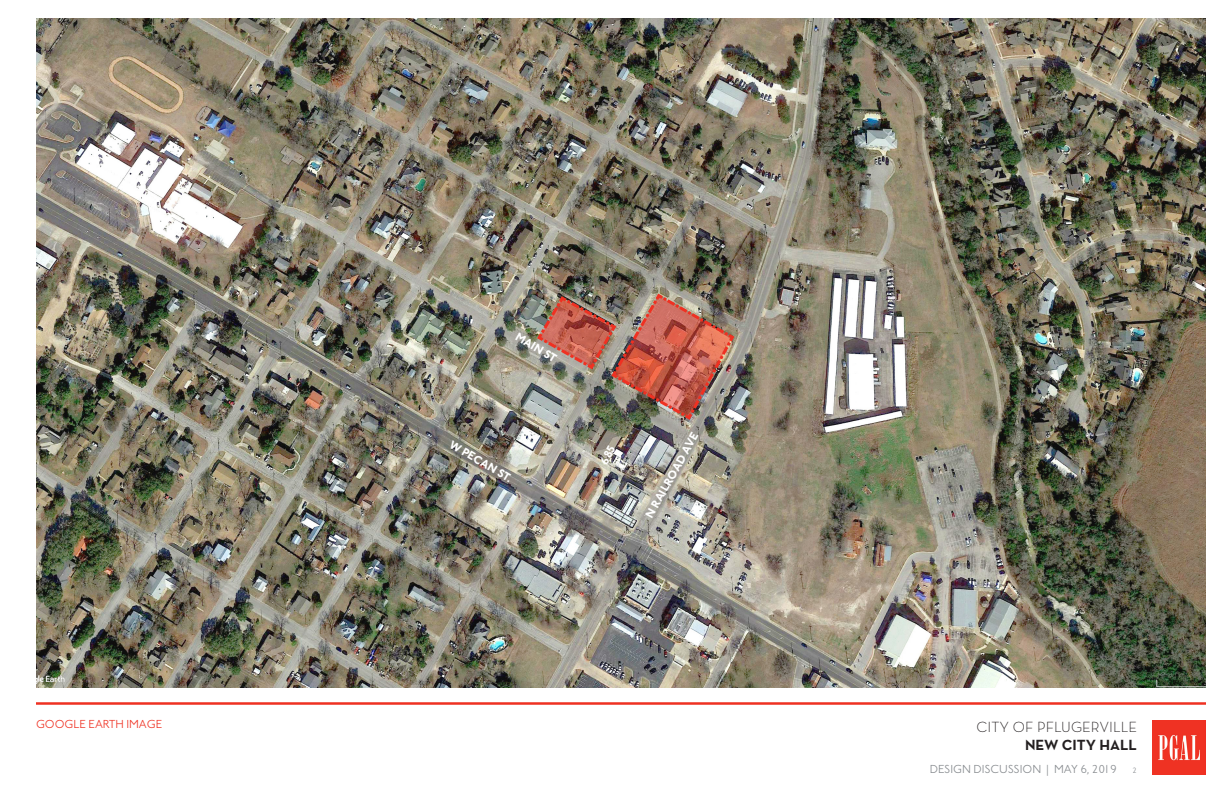
<style>
.page{position:relative;width:1224px;height:792px;background:#fff}
.page>*{position:absolute;margin:0;border:0;box-sizing:border-box;transform-origin:0 0}
.t1{font:300 15px "Neutraface Text";color:#231f20}
.t2{font:700 15px "Neutraface Text";color:#231f20}
.t3{font:700 12px "Johnston ITC Std";color:#fff}
.t4{font:300 12px "Johnston ITC Std";color:#868a8e}
.t5{font:300 12px "Johnston ITC Std";color:#ef3122}
.t6{font:300 8px "Johnston ITC Std";color:#868a8e}
</style>
<div class="page">
<hr style="left:36px;top:702px;width:1170px;height:3px;background:#ef3122">
<img style="left:1152px;top:720px;width:54px;height:54px">
<img style="left:36px;top:18px;width:1170px;height:669px">
<img style="left:535px;top:292px;width:201px;height:130px">
<svg style="left:600px;top:445px;width:16px;height:20px"></svg>
<p class="t5" style="left:36px;top:717px;width:128px">GOOGLE EARTH IMAGE</p>
<p class="t3" style="left:520px;top:330px;width:47px;rotate:31deg">MAIN ST</p>
<p class="t3" style="left:454px;top:437px;width:72px;rotate:31deg">W PECAN ST.</p>
<p class="t3" style="left:642px;top:514px;width:98px;rotate:-61deg">N RAILROAD AVE</p>
<p class="t1" style="left:977px;top:717px;width:162px">CITY OF PFLUGERVILLE</p>
<p class="t6" style="left:1132px;top:766px;width:6px">2</p>
<p class="t2" style="left:1025px;top:735px;width:113px">NEW CITY HALL</p>
<p class="t4" style="left:930px;top:762px;width:189px">DESIGN DISCUSSION | MAY 6, 2019</p>
</div>
